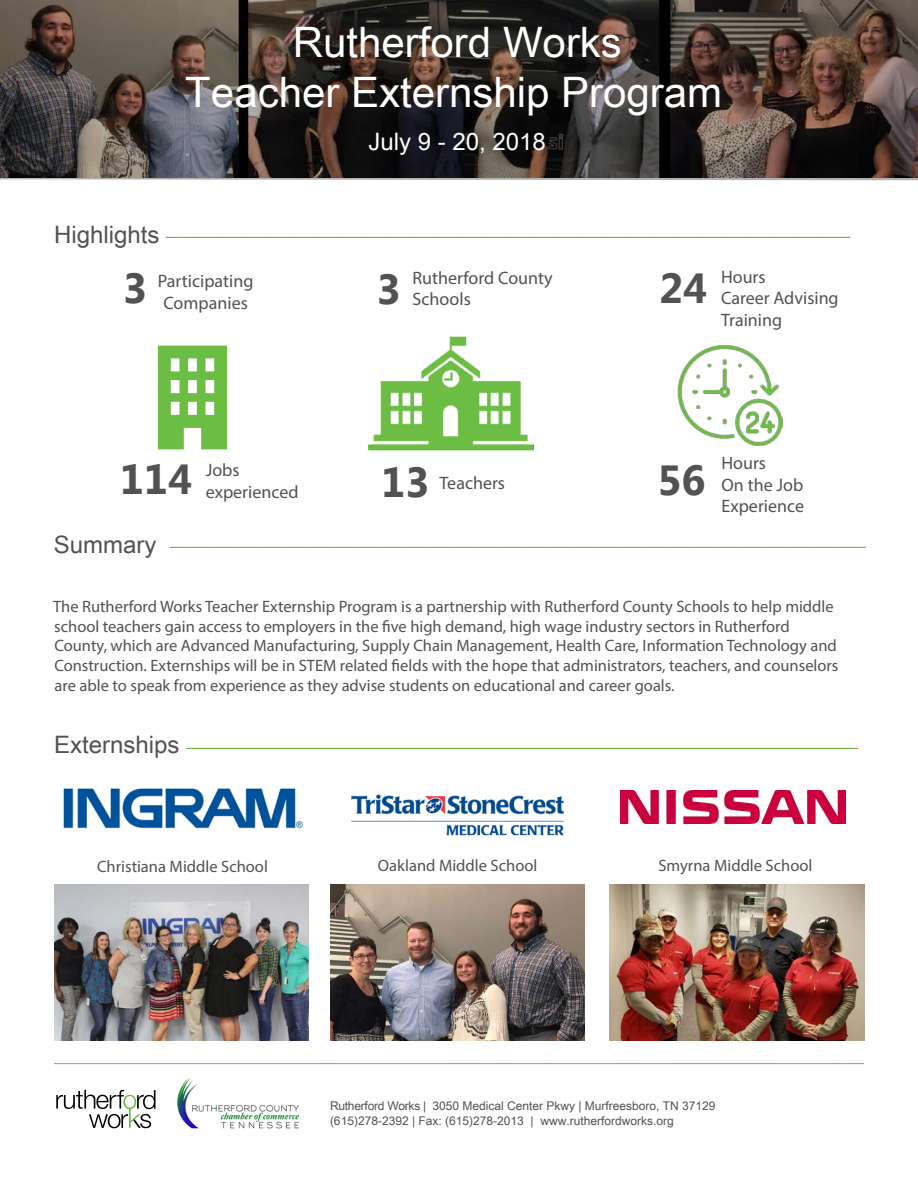
<style>
.page{position:relative;width:918px;height:1188px;background:#fff}
.page>*{position:absolute;margin:0;border:0;box-sizing:border-box;transform-origin:0 0}
.t1{font:42px/50.4px "Arial Unicode MS";color:#fff;text-align:center}
.t2{font:700 42px "Myanmar Text";color:#515254}
.t3{font:24px "Arial Unicode MS";color:#6fb644}
.t4{font:24px "Arial Unicode MS";color:#fff}
.t5{font:18px/21.6px "Myriad Pro";color:#515254}
.t6{font:16.5px/19.8px "Myriad Pro";color:#515254}
.t7{font:12px/14.4px "Arial Unicode MS";color:#515254}
.s1{color:#515254}
</style>
<div class="page">
<svg style="left:0;top:0;width:918px;height:180px;background:#433935"></svg>
<hr style="left:54px;top:1063px;width:810px;height:1px;background:#6fb644">
<svg style="left:56px;top:1090px;width:100px;height:38px"></svg>
<img style="left:177px;top:1078px;width:122px;height:51px">
<img style="left:54px;top:885px;width:255px;height:155px">
<img style="left:330px;top:885px;width:255px;height:155px">
<img style="left:609px;top:885px;width:255px;height:155px">
<img style="left:157px;top:345px;width:71px;height:105px">
<img style="left:368px;top:336px;width:165px;height:115px">
<img style="left:63px;top:788px;width:240px;height:41px">
<img style="left:621px;top:791px;width:225px;height:32px">
<img style="left:351px;top:794px;width:213px;height:42px">
<img style="left:677px;top:345px;width:105px;height:101px">
<h1 class="t1" style="left:185px;top:16px;width:538px">Rutherford Works<br>Teacher Externship Program</h1>
<h2 class="t4" style="left:368px;top:124px;width:179px">July 9 - 20, 2018</h2>
<h2 class="t3" style="left:54px;top:209px;width:798px"><span class="s1">Highlights</span> _________________________________________________________</h2>
<h1 class="t2" style="left:123px;top:264px;width:26px">3</h1>
<p class="t5" style="left:158px;top:270px;width:97px;text-align:center">Participating<br>Companies</p>
<h1 class="t2" style="left:377px;top:265px;width:26px">3</h1>
<p class="t5" style="left:413px;top:266px;width:142px">Rutherford County<br>Schools</p>
<h1 class="t2" style="left:659px;top:263px;width:50px">24</h1>
<p class="t5" style="left:721px;top:266px;width:119px">Hours<br>Career Advising<br>Training</p>
<h1 class="t2" style="left:120px;top:455px;width:74px">114</h1>
<p class="t5" style="left:206px;top:459px;width:94px">Jobs experienced</p>
<p class="t5" style="left:722px;top:452px;width:84px">Hours<br>On the Job<br>Experience</p>
<h1 class="t2" style="left:657px;top:456px;width:50px">56</h1>
<h1 class="t2" style="left:381px;top:458px;width:50px">13</h1>
<p class="t5" style="left:440px;top:472px;width:67px">Teachers</p>
<h2 class="t3" style="left:54px;top:519px;width:814px"><span class="s1">Summary</span> __________________________________________________________</h2>
<p class="t6" style="left:53px;top:596px;width:787px">The Rutherford Works Teacher Externship Program is a partnership with Rutherford County Schools to help middle school teachers gain access to employers in the five high demand, high wage industry sectors in Rutherford County, which are Advanced Manufacturing, Supply Chain Management, Health Care, Information Technology and Construction. Externships will be in STEM related fields with the hope that administrators, teachers, and counselors are able to speak from experience as they advise students on educational and career goals.</p>
<h2 class="t3" style="left:54px;top:720px;width:806px"><span class="s1">Externships</span> ________________________________________________________</h2>
<p class="t6" style="left:97px;top:856px;width:172px">Christiana Middle School</p>
<p class="t6" style="left:378px;top:855px;width:161px">Oakland Middle School</p>
<p class="t6" style="left:659px;top:855px;width:155px">Smyrna Middle School</p>
<p class="t7" style="left:330px;top:1099px;width:387px">Rutherford Works | 3050 Medical Center Pkwy | Murfreesboro, TN 37129 (615)278-2392 | Fax: (615)278-2013 | www.rutherfordworks.org</p>
</div>
